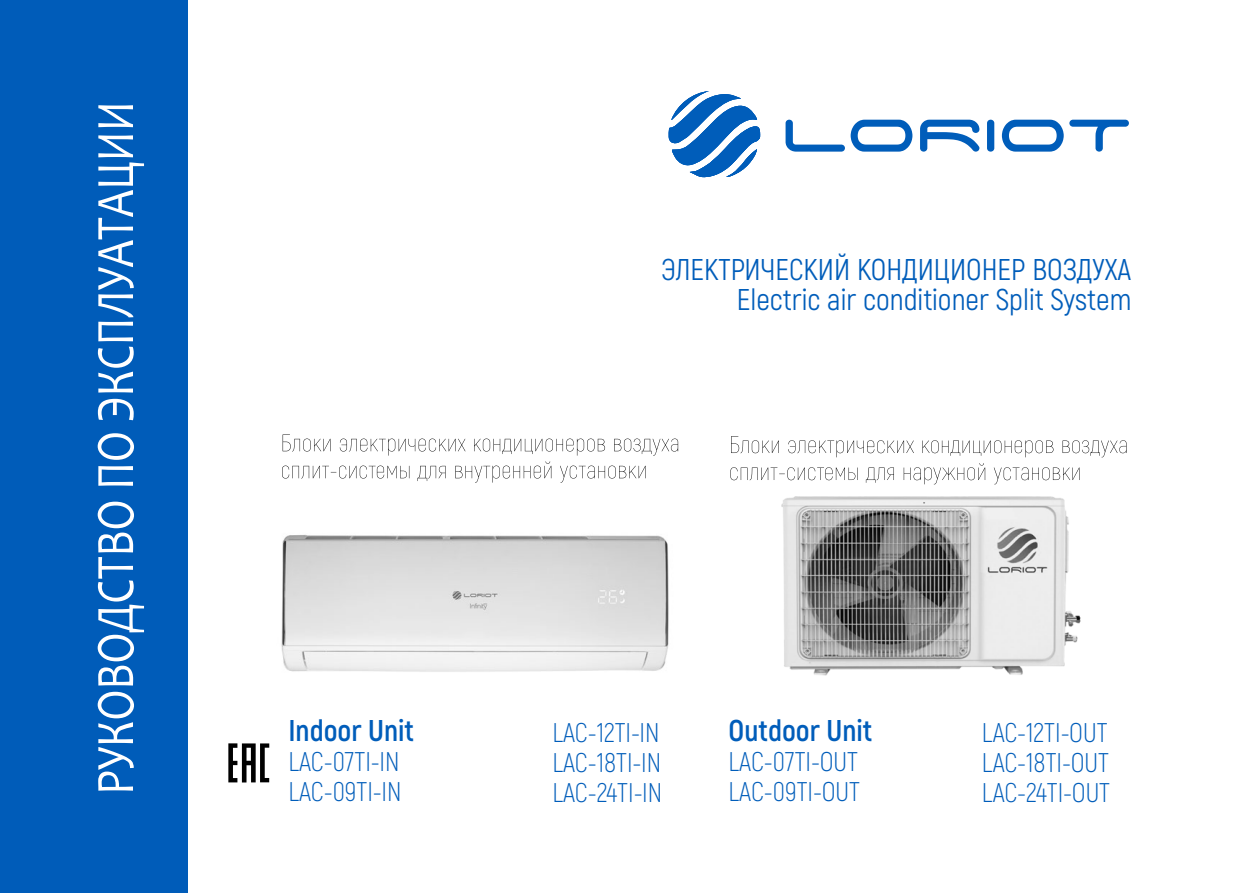
<style>
.page{position:relative;width:1259px;height:893px;background:#fff}
.page>*{position:absolute;margin:0;border:0;box-sizing:border-box;transform-origin:0 0}
.t1{font:30px/30px "Akrobat";color:#005dba;text-align:right}
.t2{font:700 30px "Akrobat";color:#005dba}
.t3{font:300 27px/30px "Akrobat";color:#005dba}
</style>
<div class="page">
<svg style="left:282px;top:434px;width:396px;height:49px"></svg>
<div style="left:0;top:0;width:187px;height:893px;background:#005cb9"></div>
<svg style="left:98px;top:105px;width:46px;height:686px"></svg>
<img style="left:781px;top:441px;width:346px;height:235px">
<svg style="left:730px;top:463px;width:349px;height:21px"></svg>
<svg style="left:731px;top:436px;width:395px;height:21px"></svg>
<svg style="left:228px;top:743px;width:41px;height:39px"></svg>
<svg style="left:668px;top:91px;width:92px;height:87px"></svg>
<svg style="left:785px;top:120px;width:344px;height:32px"></svg>
<img style="left:281px;top:534px;width:388px;height:138px">
<p class="t1" style="left:661px;top:254px;width:471px">ЭЛЕКТРИЧЕСКИЙ КОНДИЦИОНЕР ВОЗДУХА<br>Electric air conditioner Split System</p>
<p class="t2" style="left:288px;top:711px;width:127px">Indoor Unit</p>
<p class="t3" style="left:288px;top:746px;width:115px">LAC-07TI-IN<br>LAC-09TI-IN</p>
<p class="t2" style="left:728px;top:711px;width:145px">Outdoor Unit</p>
<p class="t3" style="left:728px;top:746px;width:133px">LAC-07TI-OUT<br>LAC-09TI-OUT</p>
<p class="t3" style="left:552px;top:717px;width:111px;text-align:justify">LAC-12TI-IN LAC-18TI-IN LAC-24TI-IN</p>
<p class="t3" style="left:982px;top:717px;width:130px;text-align:justify">LAC-12TI-OUT LAC-18TI-OUT LAC-24TI-OUT</p>
</div>
